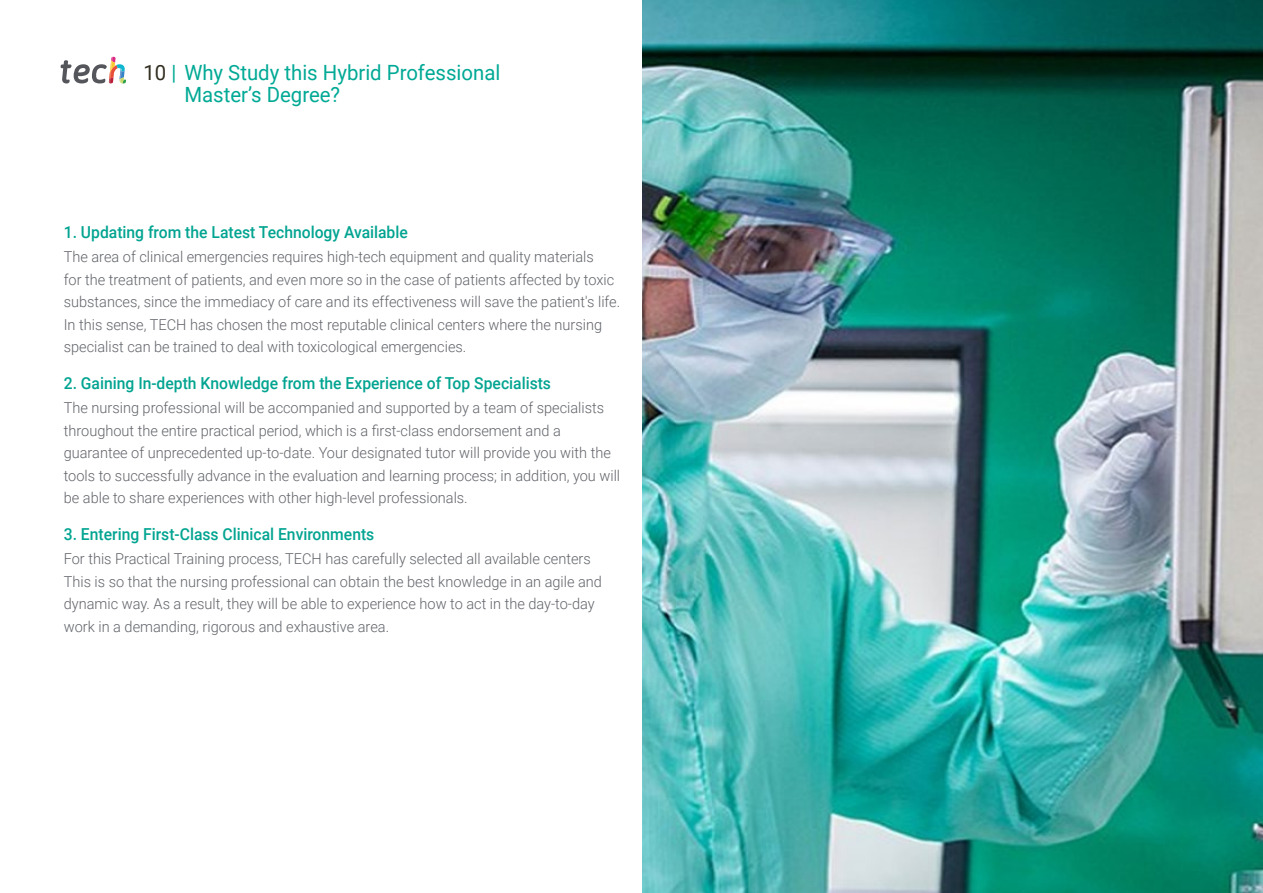
<style>
.page{position:relative;width:1263px;height:893px;background:#fff}
.page>*{position:absolute;margin:0;border:0;box-sizing:border-box;transform-origin:0 0}
.t1{font:21px/22.5px "Roboto";color:#00a995}
.t2{font:500 16.5px "Roboto";color:#02a491;scale:.95 1}
.t3{font:300 15px/22.5px "Roboto";color:#61646a}
.s1{color:#312e20}
</style>
<div class="page">
<img style="left:642px;top:0;width:621px;height:893px">
<svg style="left:61px;top:57px;width:65px;height:27px"></svg>
<h1 class="t1" style="left:184px;top:60px;width:318px;text-indent:-41px"><span class="s1">10</span> | Why Study this Hybrid Professional<br>Master’s Degree?</h1>
<p class="t2" style="left:64px;top:220px;width:364px">1. Updating from the Latest Technology Available</p>
<p class="t3" style="left:64px;top:245px;width:558px">The area of clinical emergencies requires high-tech equipment and quality materials<br>for the treatment of patients, and even more so in the case of patients affected by toxic substances, since the immediacy of care and its effectiveness will save the patient's life.<br>In this sense, TECH has chosen the most reputable clinical centers where the nursing specialist can be trained to deal with toxicological emergencies.</p>
<p class="t2" style="left:64px;top:371px;width:514px">2. Gaining In-depth Knowledge from the Experience of Top Specialists</p>
<p class="t3" style="left:64px;top:396px;width:558px">The nursing professional will be accompanied and supported by a team of specialists throughout the entire practical period, which is a first-class endorsement and a guarantee of unprecedented up-to-date. Your designated tutor will provide you with the tools to successfully advance in the evaluation and learning process; in addition, you will be able to share experiences with other high-level professionals.</p>
<p class="t2" style="left:64px;top:522px;width:328px">3. Entering First-Class Clinical Environments</p>
<p class="t3" style="left:64px;top:547px;width:540px">For this Practical Training process, TECH has carefully selected all available centers This is so that the nursing professional can obtain the best knowledge in an agile and dynamic way. As a result, they will be able to experience how to act in the day-to-day work in a demanding, rigorous and exhaustive area.</p>
</div>
